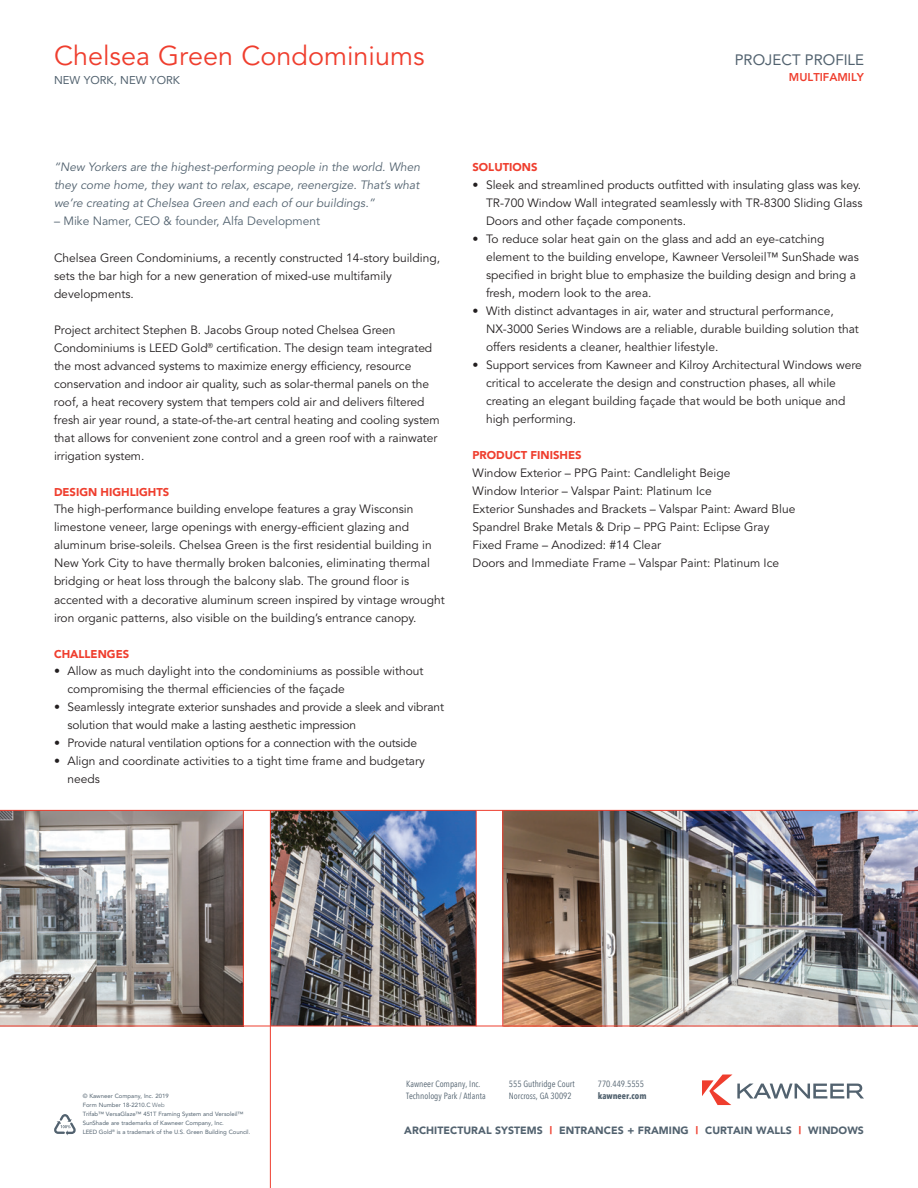
<style>
.page{position:relative;width:918px;height:1188px;background:#fff}
.page>*{position:absolute;margin:0;border:0;box-sizing:border-box;transform-origin:0 0}
.t1{font:27px "Avenir";color:#ef3e2e}
.t2{font:15px "Avenir";color:#52626f}
.t3{font:12px/18px "Avenir";color:#231f20}
.t4{font:italic 12px/18.1px "Avenir";color:#52626f;text-align:justify}
.t5{font:12px "Avenir";color:#52626f}
.t6{font:900 11.25px "Avenir";color:#ef3e2e}
.t7{font:11.25px "Avenir";color:#52626f}
.t8{font:800 11.25px "Avenir";color:#ef3e2e}
.t9{font:900 10.5px "Avenir";letter-spacing:.005em;color:#52626f}
.t10{font:9px/12px "Avenir Next Condensed";color:#52626f}
.t11{font:700 9px "Avenir Next Condensed";color:#52626f}
.t12{font:6px/9px "Avenir";letter-spacing:-.005em;color:#52626f}
.s1{font-family:"Avenir LT Pro";font-weight:300}
.s2{color:#ef3e2e}
</style>
<div class="page">
<svg style="left:702px;top:1074px;width:162px;height:31px"></svg>
<svg style="left:54px;top:1114px;width:22px;height:21px"></svg>
<img style="left:503px;top:811px;width:415px;height:215px">
<img style="left:271px;top:811px;width:205px;height:215px">
<img style="left:0;top:811px;width:243px;height:215px">
<hr style="left:502px;top:811px;width:1px;height:215px;background:#ef3e2e">
<hr style="left:476px;top:811px;width:1px;height:215px;background:#ef3e2e">
<hr style="left:243px;top:811px;width:1px;height:215px;background:#ef3e2e">
<hr style="left:0;top:1026px;width:918px;height:1px;background:#ef3e2e">
<hr style="left:0;top:810px;width:918px;height:1px;background:#ef3e2e">
<hr style="left:270px;top:810px;width:1px;height:378px;background:#ef3e2e">
<h1 class="t1" style="left:54px;top:40px;width:372px">Chelsea Green Condominiums</h1>
<p class="t7" style="left:54px;top:74px;width:128px">NEW YORK, NEW YORK</p>
<p class="t2" style="left:735px;top:51px;width:131px">PROJECT PROFILE</p>
<p class="t8" style="left:789px;top:70px;width:77px">MULTIFAMILY</p>
<p class="t4" style="left:54px;top:158px;width:368px">“New Yorkers are the highest-performing people in the world. When they come home, they want to relax, escape, reenergize. That’s what we’re creating at Chelsea Green and each of our buildings.”</p>
<p class="t5" style="left:54px;top:214px;width:268px">– Mike Namer, CEO &amp; founder, Alfa Development</p>
<p class="t3" style="left:54px;top:249px;width:388px">Chelsea Green Condominiums, a recently constructed 14-story building, sets the bar high for a new generation of mixed-use multifamily developments.</p>
<p class="t3" style="left:54px;top:321px;width:387px">Project architect Stephen B. Jacobs Group noted Chelsea Green Condominiums is LEED Gold<sup>®</sup> certification. The design team integrated the most advanced systems to maximize energy efficiency, resource conservation and indoor air quality, such as solar-thermal panels on the roof, a heat recovery system that tempers cold air and delivers filtered fresh air year round, a state-of-the-art central heating and cooling system that allows for convenient zone control and a green roof with a rainwater irrigation system.</p>
<p class="t6" style="left:54px;top:485px;width:117px">DESIGN HIGHLIGHTS</p>
<p class="t3" style="left:54px;top:500px;width:392px">The high-performance building envelope features a gray Wisconsin limestone veneer, large openings with energy-efficient glazing and aluminum brise-soleils. Chelsea Green is the first residential building in New York City to have thermally broken balconies, eliminating thermal bridging or heat loss through the balcony slab. The ground floor is accented with a decorative aluminum screen inspired by vintage wrought iron organic patterns, also visible on the building’s entrance canopy.</p>
<p class="t6" style="left:54px;top:647px;width:77px">CHALLENGES</p>
<p class="t3" style="left:68px;top:662px;width:357px;text-indent:-14px">• Allow as much daylight into the condominiums as possible without compromising the thermal efficiencies of the façade</p>
<p class="t3" style="left:68px;top:698px;width:378px;text-indent:-14px">• Seamlessly integrate exterior sunshades and provide a sleek and vibrant solution that would make a lasting aesthetic impression</p>
<p class="t3" style="left:54px;top:734px;width:365px">• Provide natural ventilation options for a connection with the outside</p>
<p class="t3" style="left:68px;top:752px;width:359px;text-indent:-14px">• Align and coordinate activities to a tight time frame and budgetary needs</p>
<p class="t6" style="left:472px;top:160px;width:66px">SOLUTIONS</p>
<p class="t3" style="left:486px;top:176px;width:378px;text-align:justify;text-indent:-14px">• Sleek and streamlined products outfitted with insulating glass was key.<br>TR-700 Window Wall integrated seamlessly with TR-8300 Sliding Glass Doors and other façade components.</p>
<p class="t3" style="left:486px;top:230px;width:374px;text-indent:-14px">• To reduce solar heat gain on the glass and add an eye-catching element to the building envelope, Kawneer Versoleil™ SunShade was specified in bright blue to emphasize the building design and bring a fresh, modern look to the area.</p>
<p class="t3" style="left:486px;top:302px;width:374px;text-indent:-14px">• With distinct advantages in air, water and structural performance,<br>NX-3000 Series Windows are a reliable, durable building solution that offers residents a cleaner, healthier lifestyle.</p>
<p class="t3" style="left:486px;top:356px;width:377px;text-indent:-14px">• Support services from Kawneer and Kilroy Architectural Windows were critical to accelerate the design and construction phases, all while creating an elegant building façade that would be both unique and high performing.</p>
<p class="t6" style="left:472px;top:448px;width:111px">PRODUCT FINISHES</p>
<p class="t3" style="left:472px;top:464px;width:324px">Window Exterior – PPG Paint: Candlelight Beige<br>Window Interior – Valspar Paint: Platinum Ice<br>Exterior Sunshades and Brackets – Valspar Paint: Award Blue Spandrel Brake Metals &amp; Drip – PPG Paint: Eclipse Gray Fixed Frame – Anodized: #14 Clear<br>Doors and Immediate Frame – Valspar Paint: Platinum Ice</p>
<p class="t12" style="left:83px;top:1091px;width:169px">© Kawneer Company, Inc. 2019<br>Form Number 18-2210.C <span class="s1">Web<br></span>Trifab™ VersaGlaze™ 451T Framing System and Versoleil™ SunShade are trademarks of Kawneer Company, Inc.<br>LEED Gold<sup>®</sup> is a trademark of the U.S. Green Building Council.</p>
<p class="t10" style="left:509px;top:1077px;width:67px">555 Guthridge Court<br>Norcross, GA 30092</p>
<p class="t10" style="left:598px;top:1077px;width:48px">770.449.5555</p>
<p class="t10" style="left:406px;top:1077px;width:81px">Kawneer Company, Inc.<br>Technology Park / Atlanta</p>
<p class="t9" style="left:404px;top:1124px;width:461px">ARCHITECTURAL SYSTEMS <span class="s2">|</span> ENTRANCES + FRAMING <span class="s2">|</span> CURTAIN WALLS <span class="s2">|</span> WINDOWS</p>
<p class="t11" style="left:598px;top:1090px;width:50px">kawneer.com</p>
</div>
